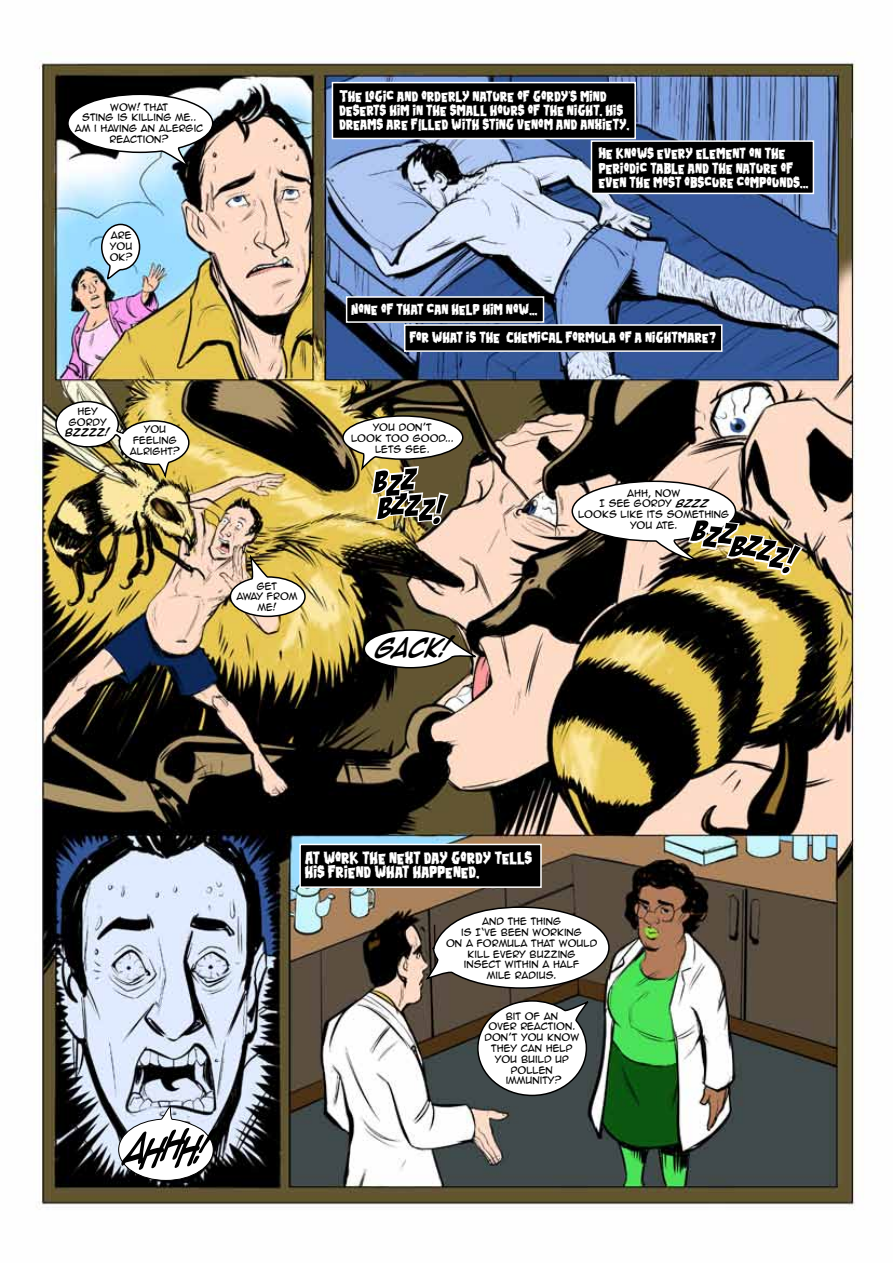
<style>
.page{position:relative;width:893px;height:1263px;background:#fff}
.page>*{position:absolute;margin:0;border:0;box-sizing:border-box;transform-origin:0 0}
.t1{font:italic 700 22.5px "Anime Ace 2.0 BB";color:#000;scale:.8 1}
.t2{font:13.5px/14.4px "Blood'n Guts";color:#fff}
.t3{font:12px/14.4px "Blood'n Guts";color:#fff}
.t4{font:9px/10.8px "Anime Ace 2.0 BB";color:#000;text-align:center}
.t5{font:700 9px "Anime Ace 2.0 BB";color:#000}
.s1{font-family:"Dracu Franken Wolf BB"}
.s2{font-family:"Dracu Franken Wolf BB";font-size:18px}
.s3{font-weight:700;font-style:italic}
</style>
<div class="page">
<img style="left:35px;top:52px;width:829px;height:1158px">
<svg style="left:66px;top:93px;width:148px;height:75px"></svg>
<svg style="left:100px;top:223px;width:41px;height:58px"></svg>
<div style="left:332px;top:83px;width:303px;height:56px;background:#000"></div>
<div style="left:332px;top:82px;width:304px;height:57px;border:2px solid #fff"></div>
<div style="left:591px;top:141px;width:222px;height:52px;background:#000"></div>
<div style="left:591px;top:140px;width:223px;height:54px;border:2px solid #fff"></div>
<div style="left:347px;top:297px;width:197px;height:25px;background:#000"></div>
<div style="left:346px;top:296px;width:198px;height:27px;border:2px solid #fff"></div>
<div style="left:405px;top:325px;width:317px;height:26px;background:#000"></div>
<div style="left:404px;top:324px;width:318px;height:28px;border:2px solid #fff"></div>
<div style="left:300px;top:844px;width:241px;height:43px;background:#000"></div>
<div style="left:299px;top:844px;width:243px;height:44px;border:2px solid #fff"></div>
<img style="left:229px;top:557px;width:77px;height:61px">
<svg style="left:363px;top:629px;width:114px;height:40px"></svg>
<img style="left:342px;top:414px;width:122px;height:114px">
<img style="left:571px;top:480px;width:234px;height:98px">
<svg style="left:426px;top:906px;width:184px;height:83px"></svg>
<svg style="left:118px;top:1106px;width:99px;height:75px"></svg>
<svg style="left:476px;top:999px;width:113px;height:98px"></svg>
<img style="left:55px;top:400px;width:135px;height:77px">
<p class="t4" style="left:75px;top:101px;width:130px">WOW! THAT<br>STING IS KILLING ME..<br>AM I HAVING AN ALERGIC<br>REACTION?</p>
<p class="t4" style="left:110px;top:230px;width:24px;text-align:left">ARE<br>YOU<br>OK?</p>
<p class="t4" style="left:69px;top:405px;width:39px">HEY<br>GORDY</p>
<p class="t5" style="left:65px;top:426px;width:47px">BZZZZ!</p>
<p class="t4" style="left:130px;top:424px;width:52px">YOU<br>FEELING<br>ALRIGHT?</p>
<p class="t4" style="left:237px;top:580px;width:62px">GET<br>AWAY FROM<br>ME!</p>
<h3 class="t3" style="left:339px;top:89px;width:292px">The logic and orderly nature of gordy<span class="s1">’</span>s mind deserts him in the small hours of the night. his dreams are f<span class="s2">i</span>lled with sting venom and anxiety.</h3>
<h3 class="t3" style="left:599px;top:146px;width:212px">He knows every element on the periodic table and the nature of even the most obscure compounds...</h3>
<h3 class="t3" style="left:352px;top:302px;width:188px">None of that can help him now...</h3>
<h3 class="t3" style="left:410px;top:330px;width:308px">For what is the Chemical formula of a nightmare?</h3>
<p class="t4" style="left:351px;top:422px;width:104px">YOU DON’T<br>LOOK TOO GOOD...<br>LETS SEE.</p>
<h1 class="t1" style="left:374px;top:631px;width:95px">GA CK!</h1>
<p class="t4" style="left:578px;top:487px;width:153px">AHH, NOW<br>I SEE GORDY <span class="s3">BZZZ<br></span>LOOKS LIKE ITS SOMETHING<br>YOU ATE.</p>
<h2 class="t2" style="left:305px;top:850px;width:229px">At work the next day Gordy tells his friend what happened.</h2>
<p class="t4" style="left:446px;top:916px;width:153px">AND THE THING<br>IS I‘VE BEEN WORKING<br>ON A FORMULA THAT WOULD<br>KILL EVERY BUZZING<br>INSECT WITHIN A HALF<br>MILE RADIUS.</p>
<p class="t4" style="left:484px;top:1010px;width:96px">BIT OF AN<br>OVER REACTION.<br>DON’T YOU KNOW<br>THEY CAN HELP<br>YOU BUILD UP<br>POLLEN<br>IMMUNITY?</p>
</div>
